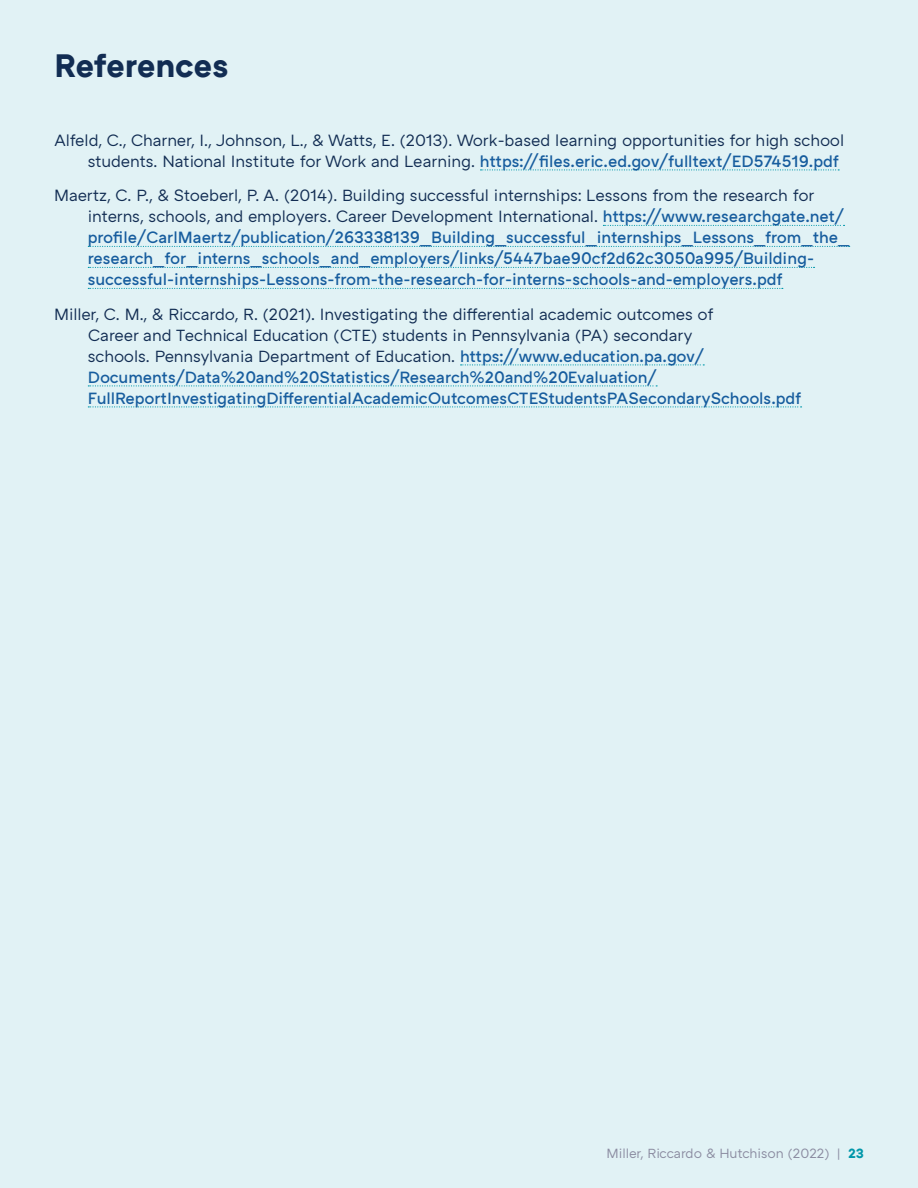
<style>
.page{position:relative;width:918px;height:1188px;background:#e1f2f5}
.page>*{position:absolute;margin:0;border:0;box-sizing:border-box;transform-origin:0 0}
.t1{font:700 33px "ATC Arquette";letter-spacing:-.02em;color:#122d53}
.t2{font:16.5px/21px "ATC Arquette";letter-spacing:-.01em;color:#122d53}
.t3{font:500 16.5px/21px "ATC Arquette";letter-spacing:-.01em;color:#175d9e}
.t4{font:13.5px "ATC Arquette";letter-spacing:-.005em;color:#8b8ca1}
.s1{font-weight:500;color:#175d9e}
.s2{font-weight:400;color:#122d53}
.s3{font-weight:700;color:#0097aa}
</style>
<div class="page">
<svg style="left:481px;top:169px;width:358px;height:1px"></svg>
<svg style="left:603px;top:225px;width:242px;height:1px"></svg>
<svg style="left:88px;top:246px;width:762px;height:1px"></svg>
<svg style="left:88px;top:267px;width:727px;height:1px"></svg>
<svg style="left:88px;top:288px;width:695px;height:1px"></svg>
<svg style="left:461px;top:364px;width:243px;height:1px"></svg>
<svg style="left:88px;top:385px;width:569px;height:1px"></svg>
<svg style="left:88px;top:406px;width:714px;height:1px"></svg>
<h2 class="t1" style="left:54px;top:46px;width:176px">References</h2>
<p class="t2" style="left:88px;top:130px;width:758px;text-indent:-34px">Alfeld, C., Charner, I., Johnson, L., &amp; Watts, E. (2013). Work-based learning opportunities for high school students. National Institute for Work and Learning. <span class="s1">https://files.eric.ed.gov/fulltext/ED574519.pdf</span></p>
<p class="t3" style="left:88px;top:186px;width:763px;text-indent:-34px"><span class="s2">Maertz, C. P., &amp; Stoeberl, P. A. (2014). Building successful internships: Lessons from the research for interns, schools, and employers. Career Development International.</span> https://www.researchgate.net/ profile/CarlMaertz/publication/263338139_Building_successful_internships_Lessons_from_the_ research_for_interns_schools_and_employers/links/5447bae90cf2d62c3050a995/Building&shy;successful-internships-Lessons-from-the-research-for-interns-schools-and-employers.pdf</p>
<p class="t2" style="left:88px;top:304px;width:715px;text-indent:-34px">Miller, C. M., &amp; Riccardo, R. (2021). Investigating the differential academic outcomes of<br>Career and Technical Education (CTE) students in Pennsylvania (PA) secondary<br>schools. Pennsylvania Department of Education. <span class="s1">https://www.education.pa.gov/ Documents/Data%20and%20Statistics/Research%20and%20Evaluation/ FullReportInvestigatingDifferentialAcademicOutcomesCTEStudentsPASecondarySchools.pdf</span></p>
<p class="t4" style="left:607px;top:1146px;width:259px">Miller, Riccardo &amp; Hutchison (2022) | <span class="s3">23</span></p>
</div>
